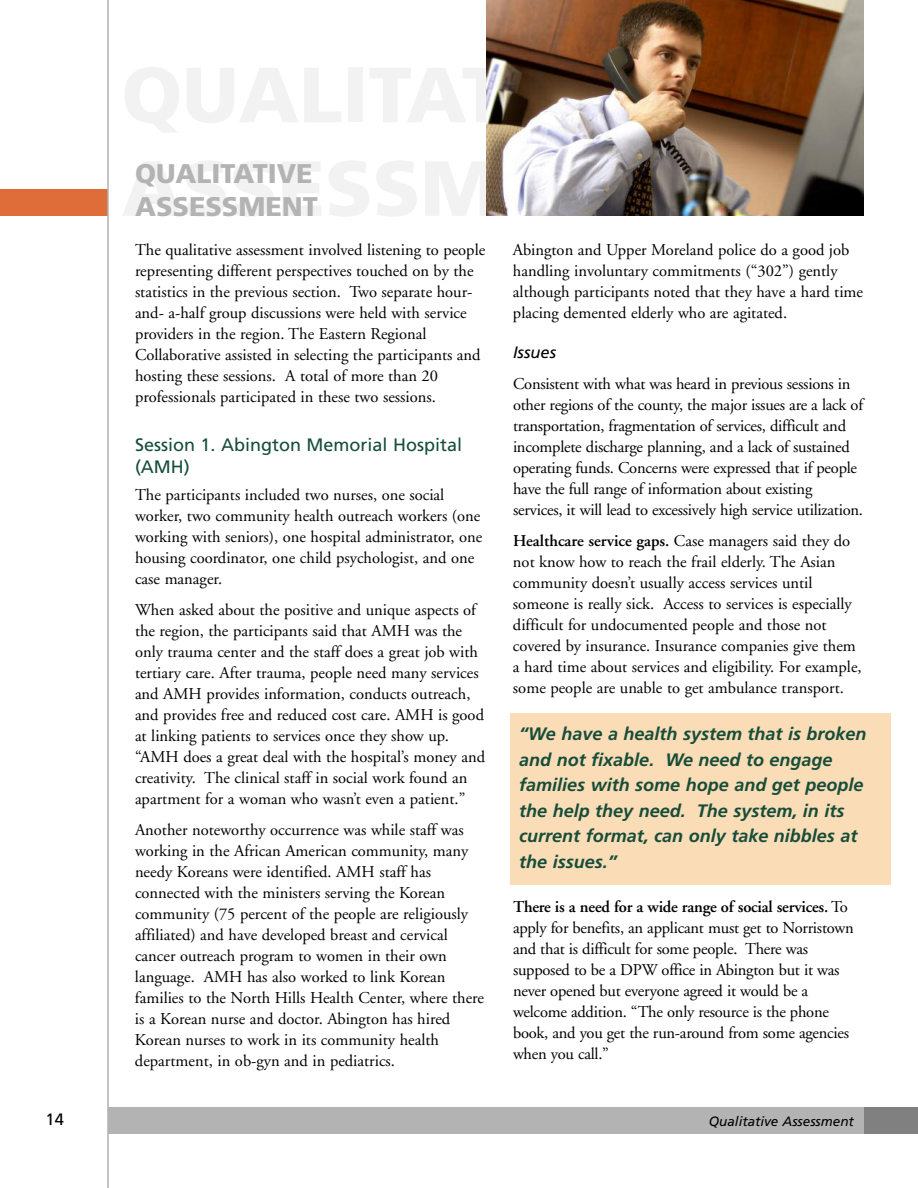
<style>
.page{position:relative;width:918px;height:1188px;background:#fff}
.page>*{position:absolute;margin:0;border:0;box-sizing:border-box;transform-origin:0 0}
.t1{font:900 27px/32.4px "Frutiger";color:#b3b3b3}
.t2{font:italic 700 18px/25.5px "Frutiger";color:#164d39}
.t3{font:18px/21.6px "Frutiger";color:#164d39}
.t4{font:16.5px/21px "Adobe Garamond";color:#000}
.t5{font:italic 16.5px "Frutiger";color:#000}
.t6{font:16.5px "Frutiger";color:#000}
.t7{font:italic 13.5px "Frutiger";color:#000}
.s1{font-weight:600}
</style>
<div class="page">
<div style="left:0;top:189px;width:108px;height:27px;background:#df6d3a"></div>
<hr style="left:107px;top:0;width:2px;height:1188px;background:#b3b3b3">
<div style="left:108px;top:1107px;width:810px;height:27px;background:#b3b3b3"></div>
<div style="left:864px;top:1107px;width:54px;height:27px;background:#808080"></div>
<img style="left:486px;top:0;width:378px;height:216px">
<div style="left:510px;top:713px;width:381px;height:172px;background:#faddb7"></div>
<p class="t6" style="left:46px;top:1113px;width:20px">14</p>
<h1 class="t1" style="left:135px;top:160px;width:185px">QUALITATIVE<br>ASSESSMENT</h1>
<p class="t4" style="left:135px;top:241px;width:352px">The qualitative assessment involved listening to people representing different perspectives touched on by the statistics in the previous section. Two separate hour&shy;and- a-half group discussions were held with service providers in the region. The Eastern Regional Collaborative assisted in selecting the participants and hosting these sessions. A total of more than 20 professionals participated in these two sessions.</p>
<p class="t3" style="left:135px;top:435px;width:329px">Session 1. Abington Memorial Hospital (AMH)</p>
<p class="t4" style="left:135px;top:486px;width:349px">The participants included two nurses, one social worker, two community health outreach workers (one working with seniors), one hospital administrator, one housing coordinator, one child psychologist, and one case manager.</p>
<p class="t4" style="left:135px;top:601px;width:352px">When asked about the positive and unique aspects of the region, the participants said that AMH was the only trauma center and the staff does a great job with tertiary care. After trauma, people need many services and AMH provides information, conducts outreach, and provides free and reduced cost care. AMH is good at linking patients to services once they show up. “AMH does a great deal with the hospital’s money and creativity. The clinical staff in social work found an apartment for a woman who wasn’t even a patient.”</p>
<p class="t4" style="left:135px;top:820px;width:351px">Another noteworthy occurrence was while staff was working in the African American community, many needy Koreans were identified. AMH staff has connected with the ministers serving the Korean community (75 percent of the people are religiously affiliated) and have developed breast and cervical cancer outreach program to women in their own language. AMH has also worked to link Korean families to the North Hills Health Center, where there is a Korean nurse and doctor. Abington has hired Korean nurses to work in its community health department, in ob-gyn and in pediatrics.</p>
<p class="t4" style="left:513px;top:241px;width:352px">Abington and Upper Moreland police do a good job handling involuntary commitments (“302”) gently although participants noted that they have a hard time placing demented elderly who are agitated.</p>
<p class="t5" style="left:513px;top:346px;width:45px">Issues</p>
<p class="t4" style="left:513px;top:375px;width:352px">Consistent with what was heard in previous sessions in other regions of the county, the major issues are a lack of transportation, fragmentation of services, difficult and incomplete discharge planning, and a lack of sustained operating funds. Concerns were expressed that if people have the full range of information about existing services, it will lead to excessively high service utilization.</p>
<p class="t4" style="left:513px;top:531px;width:350px"><span class="s1">Healthcare service gaps.</span> Case managers said they do not know how to reach the frail elderly. The Asian community doesn’t usually access services until someone is really sick. Access to services is especially difficult for undocumented people and those not covered by insurance. Insurance companies give them a hard time about services and eligibility. For example, some people are unable to get ambulance transport.</p>
<p class="t2" style="left:519px;top:723px;width:349px">“We have a health system that is broken and not fixable. We need to engage families with some hope and get people the help they need. The system, in its current format, can only take nibbles at the issues.”</p>
<p class="t4" style="left:513px;top:898px;width:342px"><span class="s1">There is a need for a wide range of social services.</span> To apply for benefits, an applicant must get to Norristown and that is difficult for some people. There was supposed to be a DPW office in Abington but it was never opened but everyone agreed it would be a welcome addition. “The only resource is the phone book, and you get the run-around from some agencies when you call.”</p>
<p class="t7" style="left:709px;top:1116px;width:147px">Qualitative Assessment</p>
</div>
